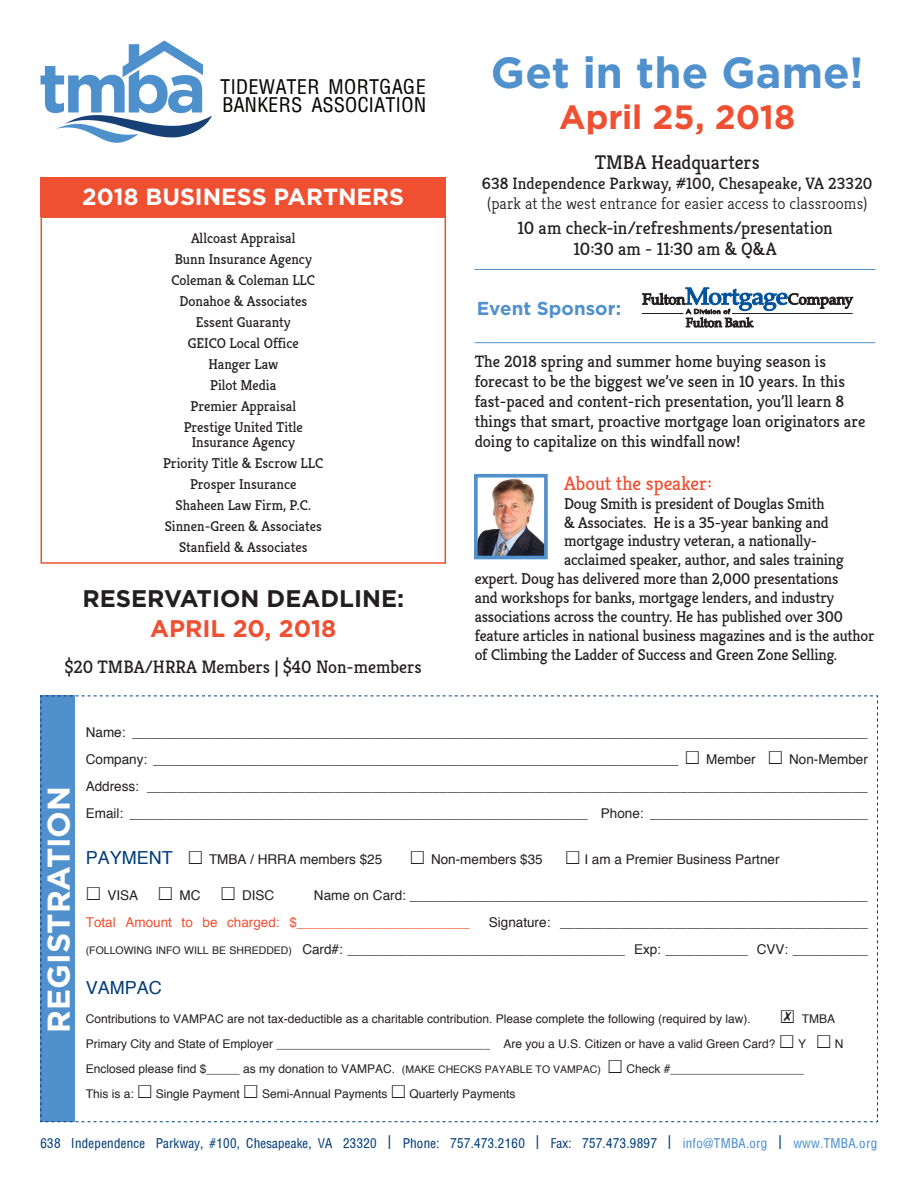
<style>
.page{position:relative;width:918px;height:1188px;background:#fff}
.page>*{position:absolute;margin:0;border:0;box-sizing:border-box;transform-origin:0 0}
.t1{font:700 43.5px "Gotham";letter-spacing:.005em;color:#5090cc}
.t2{font:700 33.6px "Gotham";color:#ef5032}
.t3{font:700 31.5px "Gotham";color:#fff}
.t4{font:700 24px "Gotham";color:#231f20}
.t5{font:700 24px "Gotham";color:#ef5032}
.t6{font:700 23.4px "Gotham";color:#fff}
.t7{font:100 condensed 22.5px/18px "Helvetica";color:#040503}
.t8{font:19.65px "Kreon";letter-spacing:-.005em;color:#231f20}
.t9{font:19.5px "Kreon";color:#ef5032}
.t10{font:700 18.75px "Gotham";letter-spacing:.005em;color:#5090cc}
.t11{font:18px/21.6px "Kreon";color:#231f20;text-align:center}
.t12{font:18px "Helvetica";color:#003d78}
.t13{font:16.5px/19.8px "Kreon";color:#231f20}
.t14{font:300 16.35px "Kreon";letter-spacing:.005em;color:#231f20}
.t15{font:16.35px "Kreon";letter-spacing:.005em;color:#231f20}
.t16{font:15.75px "Kreon";letter-spacing:-.01em;color:#231f20}
.t17{font:100 condensed 15px "Helvetica";color:#003d78}
.t18{font:14.25px/21px "Kreon";color:#231f20;text-align:center}
.t19{font:13.5px/27px "Helvetica";color:#231f20;text-align:justify}
.t20{font:13.5px "Helvetica";color:#ef5032}
.t21{font:12px/25.2px "Helvetica";color:#231f20}
.t22{font:10.5px "Helvetica";color:#231f20}
.s1{font-family:"Arial Unicode MS";font-size:21px}
.s2{font-size:18px;color:#003d78}
.s3{font-size:10.5px}
.s4{font-size:21px}
.s5{color:#5090cc}
</style>
<div class="page">
<svg style="left:642px;top:287px;width:211px;height:41px"></svg>
<hr style="left:642px;top:313px;width:41px;height:1px;background:#231f20">
<hr style="left:732px;top:313px;width:121px;height:1px;background:#231f20">
<svg style="left:40px;top:41px;width:172px;height:102px"></svg>
<div style="left:40px;top:177px;width:406px;height:40px;background:#ef5032"></div>
<div style="left:40px;top:216px;width:406px;height:348px;border:2px solid #ef5032"></div>
<svg style="left:40px;top:695px;width:838px;height:427px"></svg>
<img style="left:479px;top:479px;width:64px;height:75px">
<div style="left:474px;top:474px;width:74px;height:85px;border:4px solid #5090cc"></div>
<hr style="left:475px;top:342px;width:400px;height:1px;background:#5090cc">
<hr style="left:475px;top:269px;width:400px;height:1px;background:#5090cc">
<h3 class="t7" style="left:221px;top:79px;width:208px">TIDEWATER MORTGAGE<br>BANKERS ASSOCIATION</h3>
<h3 class="t6" style="left:82px;top:183px;width:323px">2018 BUSINESS PARTNERS</h3>
<p class="t18" style="left:171px;top:227px;width:145px">Allcoast Appraisal<br>Bunn Insurance Agency<br>Coleman &amp; Coleman LLC<br>Donahoe &amp; Associates<br>Essent Guaranty<br>GEICO Local Office<br>Hanger Law<br>Pilot Media<br>Premier Appraisal<br>Prestige United Title</p>
<p class="t18" style="left:163px;top:431px;width:162px">Insurance Agency<br>Priority Title &amp; Escrow LLC<br>Prosper Insurance<br>Shaheen Law Firm, P.C.<br>Sinnen-Green &amp; Associates<br>Stanfield &amp; Associates</p>
<h3 class="t4" style="left:82px;top:585px;width:323px">RESERVATION DEADLINE:</h3>
<h3 class="t5" style="left:150px;top:615px;width:188px">APRIL 20, 2018</h3>
<h3 class="t11" style="left:65px;top:656px;width:359px">$20 TMBA/HRRA Members | $40 Non-members</h3>
<h1 class="t1" style="left:491px;top:48px;width:374px">Get in the Game!</h1>
<h2 class="t2" style="left:559px;top:97px;width:238px">April 25, 2018</h2>
<h3 class="t8" style="left:595px;top:151px;width:166px">TMBA Headquarters</h3>
<p class="t15" style="left:482px;top:174px;width:392px">638 Independence Parkway, #100, Chesapeake, VA 23320</p>
<p class="t14" style="left:487px;top:194px;width:382px">(park at the west entrance for easier access to classrooms)</p>
<h3 class="t11" style="left:518px;top:217px;width:317px">10 am check-in/refreshments/presentation<br>10:30 am - 11:30 am &amp; Q&amp;A</h3>
<h3 class="t10" style="left:477px;top:297px;width:146px">Event Sponsor:</h3>
<p class="t13" style="left:475px;top:352px;width:392px">The 2018 spring and summer home buying season is forecast to be the biggest we’ve seen in 10 years. In this fast-paced and content-rich presentation, you’ll learn 8 things that smart, proactive mortgage loan originators are doing to capitalize on this windfall…now!</p>
<h3 class="t9" style="left:564px;top:471px;width:149px">About the speaker:</h3>
<p class="t16" style="left:564px;top:494px;width:262px">Doug Smith is president of Douglas Smith</p>
<p class="t16" style="left:564px;top:513px;width:266px">&amp; Associates. He is a 35-year banking and</p>
<p class="t16" style="left:564px;top:531px;width:255px">mortgage industry veteran, a nationally-</p>
<p class="t16" style="left:564px;top:550px;width:281px">acclaimed speaker, author, and sales training</p>
<p class="t16" style="left:475px;top:569px;width:365px">expert. Doug has delivered more than 2,000 presentations</p>
<p class="t16" style="left:475px;top:588px;width:361px">and workshops for banks, mortgage lenders, and industry</p>
<p class="t16" style="left:475px;top:607px;width:370px">associations across the country. He has published over 300</p>
<p class="t16" style="left:475px;top:626px;width:401px">feature articles in national business magazines and is the author</p>
<p class="t16" style="left:475px;top:645px;width:364px">of Climbing the Ladder of Success and Green Zone Selling.</p>
<p class="t19" style="left:86px;top:719px;width:784px">Name: __________________________________________________________________________________________________ Company: ______________________________________________________________________ <span class="s1">☐</span> Member <span class="s1">☐</span> Non-Member Address: ________________________________________________________________________________________________ Email: _____________________________________________________________ Phone: _____________________________</p>
<h3 class="t12" style="left:86px;top:846px;width:50px">Paymen</h3>
<p class="t19" style="left:162px;top:845px;width:222px"><span class="s2">t</span> <span class="s1">☐</span> TMBA / HRRA members $25</p>
<p class="t19" style="left:410px;top:845px;width:371px"><span class="s1">☐</span> Non-members $35 <span class="s1">☐</span> I am a Premier Business Partner</p>
<p class="t19" style="left:86px;top:881px;width:190px"><span class="s1">☐</span> VISA <span class="s1">☐</span> MC <span class="s1">☐</span> DISC</p>
<p class="t19" style="left:314px;top:881px;width:555px">Name on Card: _____________________________________________________________</p>
<p class="t20" style="left:86px;top:914px;width:385px">Total Amount to be charged: $_______________________</p>
<p class="t19" style="left:489px;top:908px;width:381px">Signature: _________________________________________</p>
<p class="t22" style="left:86px;top:944px;width:153px">(following in fo wi ll be shredded</p>
<p class="t19" style="left:289px;top:935px;width:581px"><span class="s3">)</span> Card#: _____________________________________ Exp: ___________ CVV: __________</p>
<h3 class="t12" style="left:86px;top:976px;width:78px">VAMPAC</h3>
<p class="t21" style="left:86px;top:1006px;width:666px">Contributions to VAMPAC are not tax-deductible as a charitable contribution. Please complete the following (required by law).</p>
<h3 class="t3" style="left:40px;top:1033px;width:243px;rotate:-90deg">Registration</h3>
<p class="t21" style="left:86px;top:1006px;width:759px;text-indent:694px"><span class="s1">☒</span> TMBA<br>Primary City and State of Employer ________________________________ Are you a U.S. Citizen or have a valid Green Card? <span class="s1">☐</span> Y <span class="s1">☐</span> N<br>Enclosed please find $_____ as my donation to VAMPAC. <span class="s3">(Make chec</span></p>
<p class="t21" style="left:86px;top:1057px;width:720px;line-height:24.6px;text-indent:382px"><span class="s3">ks pa yab le to VAMPAC)</span> <span class="s1">☐</span> Check #____________________<br>This is a: <span class="s1">☐</span> Single Payment <span class="s1">☐</span> Semi-Annual Payments <span class="s1">☐</span> Quarterly Payments</p>
<p class="t17" style="left:40px;top:1137px;width:839px">638 Independence Parkway, #100, Chesapeake, VA 23320 <span class="s4">|</span> Phone: 757.473.2160 <span class="s4">|</span> Fax: 757.473.9897 <span class="s4">|</span> <span class="s5">info@TMBA.org</span> <span class="s4">|</span> <span class="s5">www.TMBA.org</span></p>
</div>
